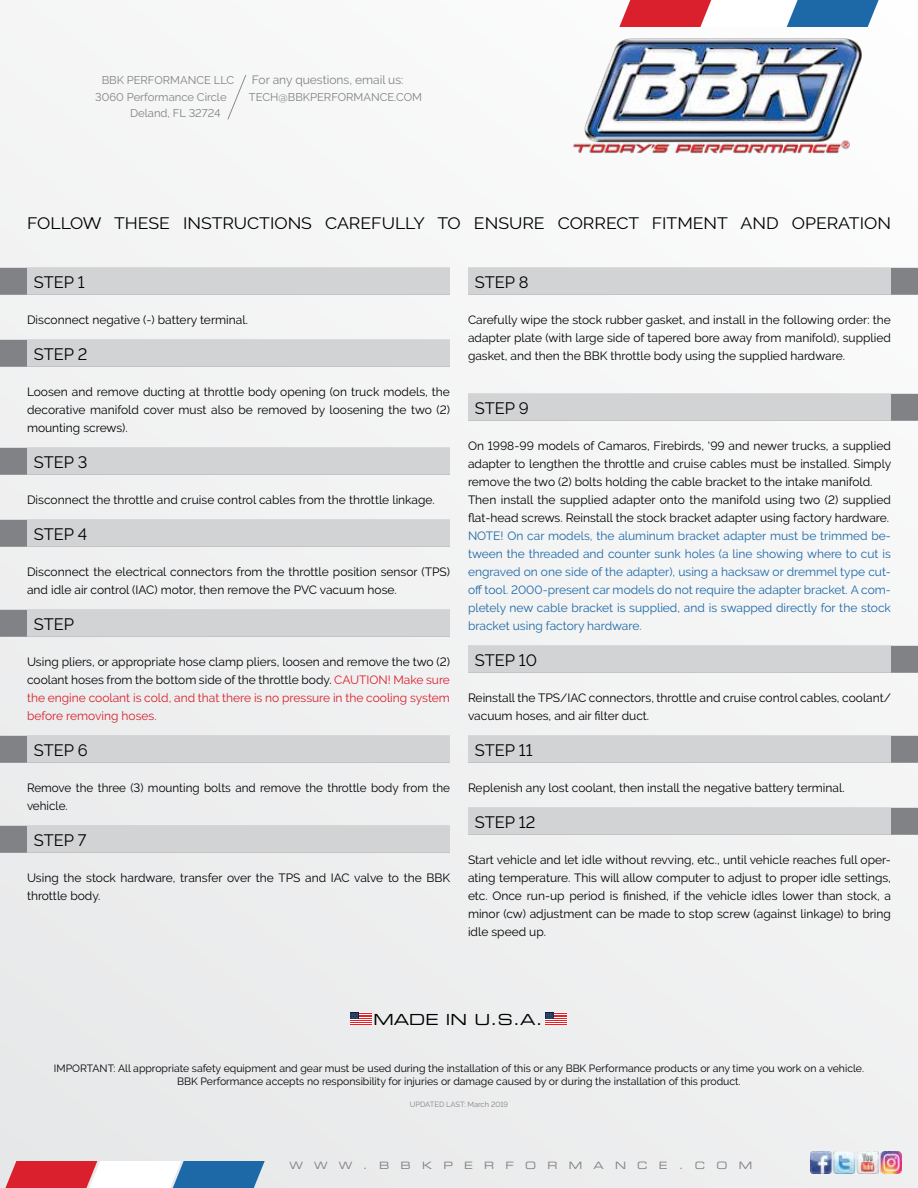
<style>
.page{position:relative;width:918px;height:1188px;background:#f2f2f3}
.page>*{position:absolute;margin:0;border:0;box-sizing:border-box;transform-origin:0 0}
.t1{font:16.5px "Raleway";color:#000;scale:1.07 1}
.t2{font:16.5px "Raleway";color:#000}
.t3{font:15.3px "Eurostile Extended Two";color:#000}
.t4{font:12px/18px "Raleway";color:#000}
.t5{font:12px/18px "Raleway";color:#1d68a6;text-align:justify}
.t6{font:12px "Raleway";color:#808285}
.t7{font:11.25px "Raleway";color:#808285}
.t8{font:10.5px/12.6px "Raleway";color:#000;text-align:center}
.t9{font:10.2px "Eurostile Extended Two";letter-spacing:1.11em;color:#808285}
.t10{font:7.5px "Raleway";color:#808285}
.s1{color:#da202c}
</style>
<div class="page">
<svg style="left:619px;top:0;width:265px;height:27px"></svg>
<svg style="left:0;top:1161px;width:265px;height:27px"></svg>
<img style="left:573px;top:37px;width:290px;height:117px">
<svg style="left:227px;top:75px;width:19px;height:45px"></svg>
<svg style="left:545px;top:1013px;width:22px;height:12px"></svg>
<svg style="left:350px;top:1013px;width:21px;height:12px"></svg>
<img style="left:810px;top:1152px;width:92px;height:21px">
<div style="left:0;top:268px;width:450px;height:27px;background:#808285"></div>
<div style="left:27px;top:268px;width:423px;height:27px;background:#d1d3d4"></div>
<div style="left:0;top:340px;width:450px;height:27px;background:#808285"></div>
<div style="left:27px;top:340px;width:423px;height:27px;background:#d1d3d4"></div>
<div style="left:0;top:448px;width:450px;height:27px;background:#808285"></div>
<div style="left:27px;top:448px;width:423px;height:27px;background:#d1d3d4"></div>
<div style="left:0;top:520px;width:450px;height:27px;background:#808285"></div>
<div style="left:27px;top:520px;width:423px;height:27px;background:#d1d3d4"></div>
<div style="left:0;top:610px;width:450px;height:27px;background:#808285"></div>
<div style="left:27px;top:610px;width:423px;height:27px;background:#d1d3d4"></div>
<div style="left:0;top:736px;width:450px;height:27px;background:#808285"></div>
<div style="left:27px;top:736px;width:423px;height:27px;background:#d1d3d4"></div>
<div style="left:0;top:826px;width:450px;height:27px;background:#808285"></div>
<div style="left:27px;top:826px;width:423px;height:27px;background:#d1d3d4"></div>
<div style="left:468px;top:268px;width:450px;height:27px;background:#808285"></div>
<div style="left:468px;top:268px;width:423px;height:27px;background:#d1d3d4"></div>
<div style="left:468px;top:394px;width:450px;height:27px;background:#808285"></div>
<div style="left:468px;top:394px;width:423px;height:27px;background:#d1d3d4"></div>
<div style="left:468px;top:646px;width:450px;height:27px;background:#808285"></div>
<div style="left:468px;top:646px;width:423px;height:27px;background:#d1d3d4"></div>
<div style="left:468px;top:736px;width:450px;height:27px;background:#808285"></div>
<div style="left:468px;top:736px;width:423px;height:27px;background:#d1d3d4"></div>
<div style="left:468px;top:808px;width:450px;height:27px;background:#808285"></div>
<div style="left:468px;top:808px;width:423px;height:27px;background:#d1d3d4"></div>
<p class="t7" style="left:102px;top:74px;width:134px">BBK PERFORMANCE LLC</p>
<p class="t7" style="left:95px;top:90px;width:133px">3060 Performance Circle</p>
<p class="t7" style="left:130px;top:107px;width:92px">Deland, FL 32724</p>
<p class="t6" style="left:252px;top:73px;width:153px">For any questions, email us:</p>
<p class="t7" style="left:249px;top:90px;width:175px">TECH@BBKPERFORMANCE.COM</p>
<h1 class="t1" style="left:27px;top:214px;width:809px">FOLLOW THESE INSTRUCTIONS CAREFULLY TO ENSURE CORRECT FITMENT AND OPERATION</h1>
<h1 class="t2" style="left:34px;top:273px;width:52px">STEP 1</h1>
<p class="t4" style="left:27px;top:311px;width:222px">Disconnect negative (-) battery terminal.</p>
<h1 class="t2" style="left:34px;top:345px;width:55px">STEP 2</h1>
<p class="t4" style="left:27px;top:383px;width:424px;text-align:justify">Loosen and remove ducting at throttle body opening (on truck models, the decorative manifold cover must also be removed by loosening the two (2) mounting screws).</p>
<h1 class="t2" style="left:34px;top:453px;width:55px">STEP 3</h1>
<p class="t4" style="left:27px;top:491px;width:409px">Disconnect the throttle and cruise control cables from the throttle linkage.</p>
<h1 class="t2" style="left:34px;top:525px;width:55px">STEP 4</h1>
<p class="t4" style="left:27px;top:563px;width:425px">Disconnect the electrical connectors from the throttle position sensor (TPS) and idle air control (IAC) motor, then remove the PVC vacuum hose.</p>
<h1 class="t2" style="left:34px;top:615px;width:42px">STEP</h1>
<p class="t4" style="left:27px;top:653px;width:425px;text-align:justify">Using pliers, or appropriate hose clamp pliers, loosen and remove the two (2) coolant hoses from the bottom side of the throttle body. <span class="s1">CAUTION! Make sure the engine coolant is cold, and that there is no pressure in the cooling system before removing hoses.</span></p>
<h1 class="t2" style="left:34px;top:741px;width:56px">STEP 6</h1>
<p class="t4" style="left:27px;top:779px;width:425px">Remove the three (3) mounting bolts and remove the throttle body from the vehicle.</p>
<h1 class="t2" style="left:34px;top:831px;width:54px">STEP 7</h1>
<p class="t4" style="left:27px;top:869px;width:425px">Using the stock hardware, transfer over the TPS and IAC valve to the BBK throttle body.</p>
<h1 class="t2" style="left:475px;top:273px;width:55px">STEP 8</h1>
<p class="t4" style="left:468px;top:311px;width:425px;text-align:justify">Carefully wipe the stock rubber gasket, and install in the following order: the adapter plate (with large side of tapered bore away from manifold), supplied gasket, and then the BBK throttle body using the supplied hardware.</p>
<h1 class="t2" style="left:475px;top:399px;width:56px">STEP 9</h1>
<p class="t4" style="left:468px;top:437px;width:425px">On 1998-99 models of Camaros, Firebirds, '99 and newer trucks, a supplied adapter to lengthen the throttle and cruise cables must be installed. Simply remove the two (2) bolts holding the cable bracket to the intake manifold.<br>Then install the supplied adapter onto the manifold using two (2) supplied flat-head screws. Reinstall the stock bracket adapter using factory hardware.</p>
<p class="t5" style="left:468px;top:527px;width:425px">NOTE! On car models, the aluminum bracket adapter must be trimmed be&shy;tween the threaded and counter sunk holes (a line showing where to cut is engraved on one side of the adapter), using a hacksaw or dremmel type cut&shy;off tool. 2000-present car models do not require the adapter bracket. A com&shy;pletely new cable bracket is supplied, and is swapped directly for the stock bracket using factory hardware.</p>
<h1 class="t2" style="left:475px;top:651px;width:64px">STEP 10</h1>
<p class="t4" style="left:468px;top:689px;width:425px">Reinstall the TPS/IAC connectors, throttle and cruise control cables, coolant/ vacuum hoses, and air filter duct.</p>
<h1 class="t2" style="left:475px;top:741px;width:59px">STEP 11</h1>
<p class="t4" style="left:468px;top:779px;width:378px">Replenish any lost coolant, then install the negative battery terminal.</p>
<h1 class="t2" style="left:475px;top:813px;width:62px">STEP 12</h1>
<p class="t4" style="left:468px;top:851px;width:425px;text-align:justify">Start vehicle and let idle without revving, etc., until vehicle reaches full oper&shy;ating temperature. This will allow computer to adjust to proper idle settings, etc. Once run-up period is finished, if the vehicle idles lower than stock, a minor (cw) adjustment can be made to stop screw (against linkage) to bring idle speed up.</p>
<p class="t3" style="left:373px;top:1009px;width:171px">MADE IN U.S.A.</p>
<p class="t8" style="left:54px;top:1062px;width:812px">IMPORTANT: All appropriate safety equipment and gear must be used during the installation of this or any BBK Performance products or any time you work on a vehicle.<br>BBK Performance accepts no responsibility for injuries or damage caused by or during the installation of this product.</p>
<p class="t10" style="left:410px;top:1100px;width:100px">UPDATED LAST: March 2019</p>
<p class="t9" style="left:289px;top:1158px;width:464px">WWW.BBKPERFORMANCE.COM</p>
</div>
